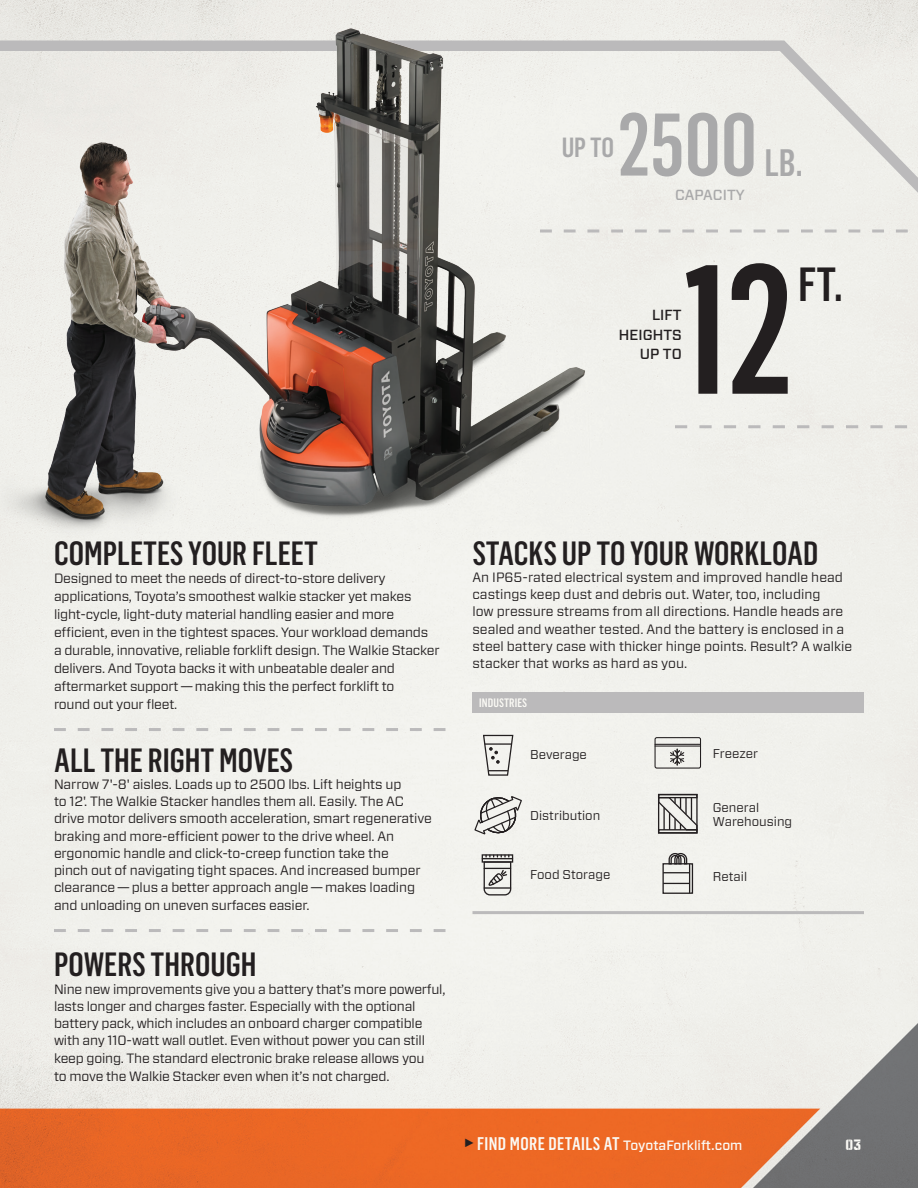
<style>
.page{position:relative;width:918px;height:1188px;background:#fff}
.page>*{position:absolute;margin:0;border:0;box-sizing:border-box;transform-origin:0 0}
.body_copy{font:500 180px "Flama Condensed";color:#231f20}
.t1{font:500 87px "Flama Condensed";color:#a9a9aa}
.body_copy-2{font:500 46.95px "Flama Condensed";color:#231f20}
.t2{font:500 37.5px "Flama Condensed";color:#a9a9aa}
.body_copy-3{font:500 33px "Flama Condensed";color:#231f20}
.body_copy-4{font:500 27.15px "Flama Condensed";color:#a9a9aa}
.t3{font:15px "Numbers Prospekt";color:#fbfaf5}
.body_copy-5{font:500 14.7px/19.5px "Forza";letter-spacing:.005em;color:#231f20;text-align:right}
.body_copy-6{font:500 14.7px "Forza";letter-spacing:.005em;color:#a9a9aa}
.body_copy-7{font:13.5px/17.2px "Forza";letter-spacing:-.015em;color:#231f20}
.body_copy-8{font:500 13.5px "Forza";color:#fbfaf5}
.t4{font:12.75px "Forza";color:#231f20}
.body_copy-9{font:500 12px "Flama Condensed";letter-spacing:.01em;color:#fbfaf5}
.s1{font-family:"Flama Condensed";font-size:25.5px;color:#231f20}
.s2{font-family:"Flama Condensed";font-size:18px}
</style>
<div class="page">
<img style="left:0;top:0;width:918px;height:1188px">
<svg style="left:612px;top:35px;width:306px;height:201px"></svg>
<hr style="left:472px;top:911px;width:392px;height:3px;background:#bbbabb">
<svg style="left:483px;top:734px;width:31px;height:42px"></svg>
<div style="left:655px;top:737px;width:46px;height:32px;border:1px solid #231f20;border-radius:2px"></div>
<svg style="left:669px;top:749px;width:16px;height:16px"></svg>
<hr style="left:655px;top:746px;width:46px;height:1px;background:#231f20">
<hr style="left:655px;top:744px;width:46px;height:1px;background:#231f20">
<svg style="left:474px;top:796px;width:48px;height:39px"></svg>
<div style="left:482px;top:854px;width:31px;height:9px;border:1px solid #231f20"></div>
<hr style="left:482px;top:858px;width:31px;height:1px;background:#231f20">
<svg style="left:483px;top:855px;width:29px;height:41px"></svg>
<svg style="left:658px;top:798px;width:40px;height:31px"></svg>
<div style="left:658px;top:794px;width:40px;height:4px;border:1px solid #231f20"></div>
<div style="left:658px;top:829px;width:40px;height:5px;border:1px solid #231f20"></div>
<svg style="left:662px;top:853px;width:32px;height:41px"></svg>
<div style="left:472px;top:693px;width:392px;height:20px;background:#bbbabb"></div>
<img style="left:0;top:10px;width:612px;height:542px">
<svg style="left:54px;top:728px;width:392px;height:3px"></svg>
<svg style="left:54px;top:929px;width:392px;height:3px"></svg>
<svg style="left:540px;top:230px;width:378px;height:2px"></svg>
<svg style="left:675px;top:425px;width:243px;height:3px"></svg>
<p class="t1" style="left:617px;top:90px;width:141px">2500</p>
<p class="body_copy-4" style="left:562px;top:130px;width:54px">UP TO</p>
<p class="body_copy-6" style="left:675px;top:185px;width:71px">CAPACITY</p>
<p class="t2" style="left:765px;top:139px;width:39px">LB.</p>
<p class="body_copy" style="left:681px;top:216px;width:114px">12</p>
<p class="body_copy-2" style="left:798px;top:254px;width:46px">FT.</p>
<p class="body_copy-5" style="left:652px;top:306px;width:31px">LIFT</p>
<p class="body_copy-5" style="left:619px;top:325px;width:64px">HEIGHTS<br>UP TO</p>
<p class="body_copy-3" style="left:54px;top:532px;width:265px">COMPLETES YOUR FLEET</p>
<p class="body_copy-7" style="left:54px;top:569px;width:387px;line-height:18px">Designed to meet the needs of direct-to-store delivery applications, Toyota’s smoothest walkie stacker yet makes light-cycle, light-duty material handling easier and more efficient, even in the tightest spaces. Your workload demands<br>a durable, innovative, reliable forklift design. The Walkie Stacker delivers. And Toyota backs it with unbeatable dealer and aftermarket support — making this the perfect forklift to<br>round out your fleet.</p>
<p class="body_copy-3" style="left:54px;top:739px;width:241px">ALL THE RIGHT MOVES</p>
<p class="body_copy-7" style="left:54px;top:775px;width:379px">Narrow 7'-8' aisles. Loads up to 2500 lbs. Lift heights up<br>to 12'. The Walkie Stacker handles them all. Easily. The AC drive motor delivers smooth acceleration, smart regenerative braking and more-efficient power to the drive wheel. An ergonomic handle and click-to-creep function take the<br>pinch out of navigating tight spaces. And increased bumper clearance — plus a better approach angle — makes loading and unloading on uneven surfaces easier.</p>
<p class="body_copy-3" style="left:54px;top:944px;width:204px">POWERS THROUGH</p>
<p class="body_copy-7" style="left:54px;top:980px;width:393px">Nine new improvements give you a battery that’s more powerful, lasts longer and charges faster. Especially with the optional battery pack, which includes an onboard charger compatible with any 110-watt wall outlet. Even without power you can still keep going. The standard electronic brake release allows you<br>to move the Walkie Stacker even when it’s not charged.</p>
<p class="body_copy-3" style="left:472px;top:532px;width:347px">STACKS UP TO YOUR WORKLOAD</p>
<p class="body_copy-7" style="left:472px;top:568px;width:381px">An IP65-rated electrical system and improved handle head castings keep dust and debris out. Water, too, including<br>low pressure streams from all directions. Handle heads are sealed and weather tested. And the battery is enclosed in a steel battery case with thicker hinge points. Result? A walkie stacker that works as hard as you.</p>
<p class="body_copy-9" style="left:479px;top:695px;width:49px">INDUSTRIES</p>
<p class="t4" style="left:530px;top:746px;width:58px">Beverage</p>
<p class="t4" style="left:713px;top:745px;width:47px">Freezer</p>
<p class="t4" style="left:530px;top:807px;width:72px">Distribution</p>
<p class="t4" style="left:530px;top:866px;width:82px">Food Storage</p>
<p class="t4" style="left:713px;top:799px;width:48px">General</p>
<p class="t4" style="left:713px;top:812px;width:81px">Warehousing</p>
<p class="t4" style="left:713px;top:867px;width:36px">Retail</p>
<p class="body_copy-8" style="left:464px;top:1136px;width:280px"><span class="s1">►</span> <span class="s2">FIND MORE DETAILS AT</span> ToyotaForklift.com</p>
<p class="t3" style="left:846px;top:1138px;width:17px">03</p>
</div>
